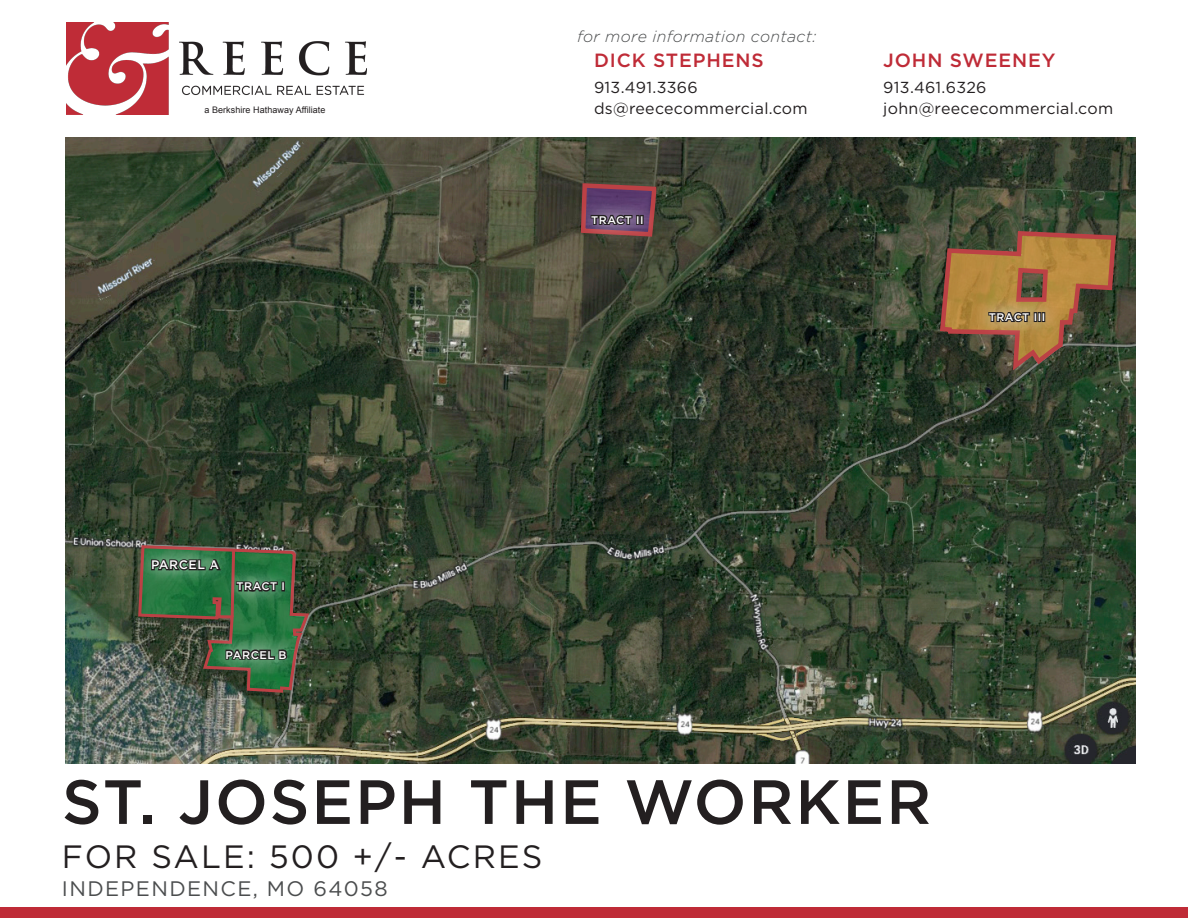
<style>
.page{position:relative;width:1188px;height:918px;background:#fff}
.page>*{position:absolute;margin:0;border:0;box-sizing:border-box;transform-origin:0 0}
.t1{font:500 62.25px "Gotham";letter-spacing:.03em;color:#231f20}
.t2{font:32.25px "Gotham";letter-spacing:.065em;color:#231f20}
.t3{font:21px "Gotham";letter-spacing:.065em;color:#4b4d4e}
.t4{font:500 19.05px "Gotham";letter-spacing:.045em;color:#bf2b37}
.t5{font:15.9px/21.6px "Gotham";letter-spacing:.02em;color:#231f20}
.t6{font:italic 300 15.9px "Gotham";letter-spacing:.02em;color:#4b4d4e}
.t7{font:500 12.3px "Gotham";letter-spacing:.045em;color:#fff}
.t8{font:500 11.1px "Gotham";letter-spacing:.045em;color:#fff}
.t9{font:500 10.95px "Gotham";letter-spacing:.045em;color:#fff}
.t10{font:9px "Arial";letter-spacing:.005em;color:#231f20}
</style>
<div class="page">
<img style="left:66px;top:137px;width:1070px;height:626px">
<div style="left:0;top:907px;width:1188px;height:11px;background:#bf2b37"></div>
<img style="left:66px;top:22px;width:300px;height:92px">
<div style="left:208px;top:105px;width:117px;height:14px;background:#fff"></div>
<img style="left:127px;top:535px;width:118px;height:62px">
<img style="left:567px;top:191px;width:102px;height:60px">
<svg style="left:579px;top:181px;width:79px;height:58px;background:#6b4358"></svg>
<div style="left:636px;top:215px;width:4px;height:10px;border:2px solid #231f20"></div>
<div style="left:640px;top:215px;width:4px;height:10px;border:2px solid #231f20"></div>
<svg style="left:137px;top:544px;width:174px;height:150px;background:#416042"></svg>
<svg style="left:938px;top:229px;width:180px;height:143px;background:#80623a"></svg>
<p class="t10" style="left:205px;top:104px;width:122px">a Berkshire Hathaway Affiliate</p>
<p class="t7" style="left:151px;top:557px;width:70px">PARCEL A</p>
<p class="t9" style="left:237px;top:579px;width:50px">TRACT I</p>
<p class="t8" style="left:226px;top:647px;width:63px">PARCEL B</p>
<p class="t6" style="left:577px;top:27px;width:241px">for more information contact:</p>
<p class="t4" style="left:594px;top:48px;width:171px">DICK STEPHENS</p>
<p class="t5" style="left:594px;top:76px;width:215px">913.491.3366 ds@reececommercial.com</p>
<p class="t9" style="left:591px;top:213px;width:54px">TRACT II</p>
<p class="t4" style="left:883px;top:48px;width:174px">JOHN SWEENEY</p>
<p class="t5" style="left:883px;top:76px;width:231px">913.461.6326 john@reececommercial.com</p>
<p class="t9" style="left:989px;top:310px;width:58px">TRACT III</p>
<h1 class="t1" style="left:62px;top:761px;width:871px">ST. JOSEPH THE WORKER</h1>
<h2 class="t2" style="left:62px;top:836px;width:482px">FOR SALE: 500 +/- ACRES</h2>
<h3 class="t3" style="left:62px;top:875px;width:327px">INDEPENDENCE, MO 64058</h3>
</div>
